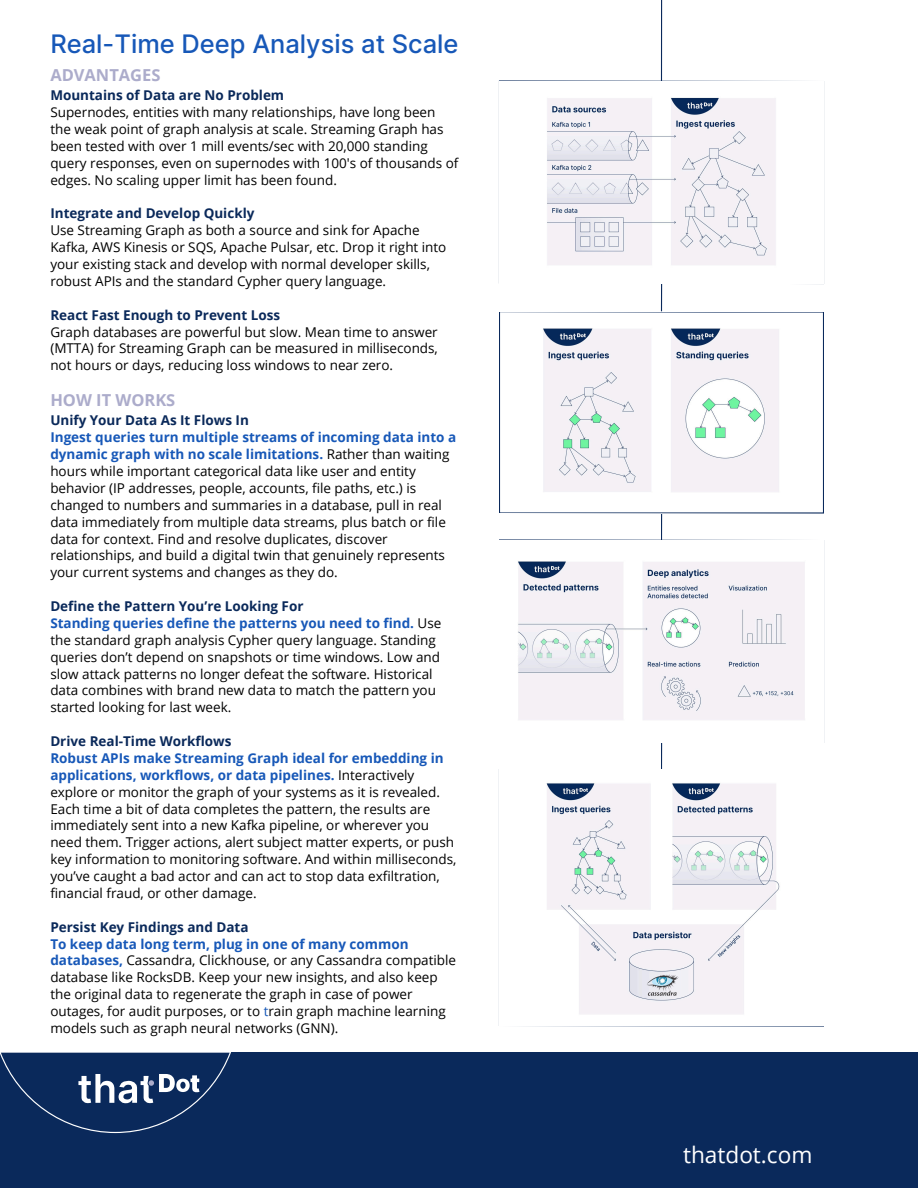
<style>
.page{position:relative;width:918px;height:1188px;background:#fff}
.page>*{position:absolute;margin:0;border:0;box-sizing:border-box;transform-origin:0 0}
.t1{font:500 25.5px "Inter";color:#1758b8}
.t2{font:22.65px "Open Sans";color:#fff}
.t3{font:700 16.5px "Open Sans";color:#acaccb}
.t4{font:13.5px/16.8px "Open Sans";color:#000}
.t5{font:700 13.5px "Open Sans";color:#0a295a}
.s1{font-weight:700;color:#1758b8}
.s2{color:#1758b8}
</style>
<div class="page">
<hr style="left:661px;top:0;width:1px;height:81px;background:#0a295b">
<svg style="left:661px;top:284px;width:1px;height:27px"></svg>
<svg style="left:661px;top:514px;width:1px;height:25px"></svg>
<svg style="left:661px;top:743px;width:1px;height:26px"></svg>
<img style="left:547px;top:97px;width:229px;height:168px">
<img style="left:518px;top:561px;width:287px;height:159px">
<img style="left:546px;top:783px;width:234px;height:231px">
<div style="left:0;top:1053px;width:918px;height:135px;background:#0a295b"></div>
<svg style="left:0;top:1052px;width:231px;height:81px"></svg>
<svg style="left:499px;top:312px;width:325px;height:202px"></svg>
<h2 class="t1" style="left:50px;top:29px;width:410px">Real-Time Deep Analysis at Scale</h2>
<p class="t3" style="left:50px;top:64px;width:112px">ADVANTAGES</p>
<p class="t5" style="left:50px;top:86px;width:235px">Mountains of Data are No Problem</p>
<p class="t4" style="left:50px;top:103px;width:410px">Supernodes, entities with many relationships, have long been the weak point of graph analysis at scale. Streaming Graph has been tested with over 1 mill events/sec with 20,000 standing query responses, even on supernodes with 100's of thousands of edges. No scaling upper limit has been found.</p>
<p class="t5" style="left:50px;top:204px;width:206px">Integrate and Develop Quickly</p>
<p class="t4" style="left:50px;top:222px;width:398px">Use Streaming Graph as both a source and sink for Apache Kafka, AWS Kinesis or SQS, Apache Pulsar, etc. Drop it right into your existing stack and develop with normal developer skills, robust APIs and the standard Cypher query language.</p>
<p class="t5" style="left:50px;top:305px;width:231px">React Fast Enough to Prevent Loss</p>
<p class="t4" style="left:50px;top:323px;width:389px;text-align:justify">Graph databases are powerful but slow. Mean time to answer (MTTA) for Streaming Graph can be measured in milliseconds, not hours or days, reducing loss windows to near zero.</p>
<p class="t3" style="left:50px;top:389px;width:127px">HOW IT WORKS</p>
<p class="t5" style="left:50px;top:411px;width:200px">Unify Your Data As It Flows In</p>
<p class="t4" style="left:50px;top:429px;width:407px"><span class="s1">Ingest queries turn multiple streams of incoming data into a dynamic graph with no scale limitations.</span> Rather than waiting hours while important categorical data like user and entity behavior (IP addresses, people, accounts, file paths, etc.) is changed to numbers and summaries in a database, pull in real data immediately from multiple data streams, plus batch or file data for context. Find and resolve duplicates, discover relationships, and build a digital twin that genuinely represents your current systems and changes as they do.</p>
<p class="t5" style="left:50px;top:597px;width:255px">Define the Pattern You’re Looking For</p>
<p class="t4" style="left:50px;top:614px;width:393px"><span class="s1">Standing queries define the patterns you need to find.</span> Use the standard graph analysis Cypher query language. Standing queries don’t depend on snapshots or time windows. Low and slow attack patterns no longer defeat the software. Historical data combines with brand new data to match the pattern you started looking for last week.</p>
<p class="t5" style="left:50px;top:732px;width:183px">Drive Real-Time Workflows</p>
<p class="t4" style="left:50px;top:749px;width:408px"><span class="s1">Robust APIs make Streaming Graph ideal for embedding in applications, workflows, or data pipelines.</span> Interactively explore or monitor the graph of your systems as it is revealed.<br>Each time a bit of data completes the pattern, the results are immediately sent into a new Kafka pipeline, or wherever you need them. Trigger actions, alert subject matter experts, or push key information to monitoring software. And within milliseconds, you’ve caught a bad actor and can act to stop data exfiltration, financial fraud, or other damage.</p>
<p class="t5" style="left:50px;top:917px;width:200px">Persist Key Findings and Data</p>
<p class="t4" style="left:50px;top:935px;width:407px"><span class="s1">To keep data long term, plug in one of many common databases,</span> Cassandra, Clickhouse, or any Cassandra compatible database like RocksDB. Keep your new insights, and also keep the original data to regenerate the graph in case of power outages, for audit purposes, or to <span class="s2">t</span>rain graph machine learning models such as graph neural networks (GNN).</p>
<p class="t2" style="left:683px;top:1139px;width:131px">thatdot.com</p>
</div>
